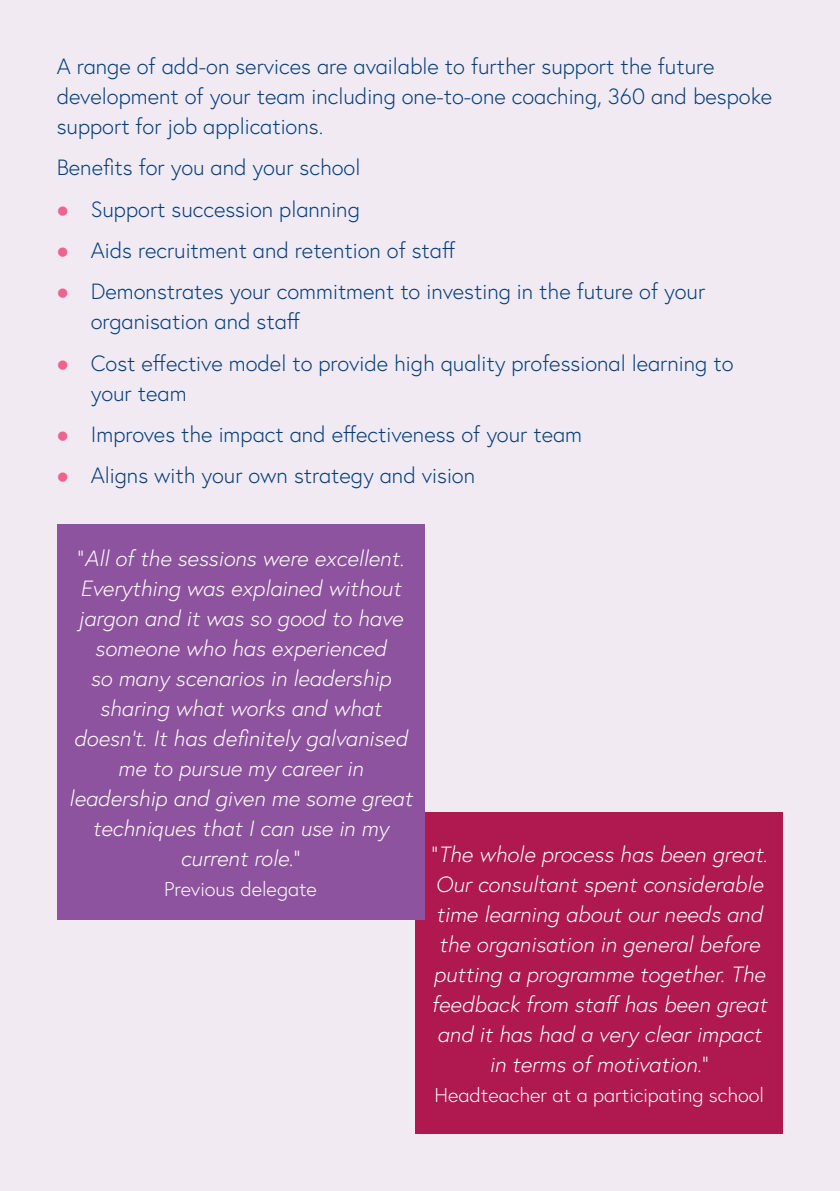
<style>
.page{position:relative;width:840px;height:1191px;background:#fff}
.page>*{position:absolute;margin:0;border:0;box-sizing:border-box;transform-origin:0 0}
.body_text{font:italic 300 22px/30px "Europa";color:#fff;text-align:center}
.bullet{font:300 22px/30px "Europa";color:#013d7d}
.body_text-2{font:300 22px/30px "Europa";color:#013d7d}
.body_text-3{font:300 20px "Europa";color:#fff}
.s1{color:#f06390}
.s2{font-style:normal}
</style>
<div class="page">
<div style="left:0;top:0;width:839px;height:1191px;background:#f1eaf3"></div>
<div style="left:415px;top:812px;width:367px;height:322px;background:#b01850"></div>
<div style="left:57px;top:524px;width:367px;height:396px;background:#8e539e"></div>
<p class="body_text-2" style="left:57px;top:51px;width:716px">A range of add-on services are available to further support the future development of your team including one-to-one coaching, 360 and bespoke support for job applications.</p>
<p class="body_text-2" style="left:57px;top:152px;width:305px">Benefits for you and your school</p>
<p class="bullet" style="left:57px;top:194px;width:304px"><span class="s1">●</span> Support succession planning</p>
<p class="bullet" style="left:57px;top:235px;width:400px"><span class="s1">●</span> Aids recruitment and retention of staff</p>
<p class="bullet" style="left:91px;top:276px;width:615px;text-indent:-34px"><span class="s1">●</span> Demonstrates your commitment to investing in the future of your organisation and staff</p>
<p class="bullet" style="left:91px;top:348px;width:644px;text-indent:-34px"><span class="s1">●</span> Cost effective model to provide high quality professional learning to your team</p>
<p class="bullet" style="left:57px;top:419px;width:526px"><span class="s1">●</span> Improves the impact and effectiveness of your team</p>
<p class="bullet" style="left:57px;top:460px;width:419px"><span class="s1">●</span> Aligns with your own strategy and vision</p>
<p class="body_text" style="left:69px;top:543px;width:344px"><span class="s2">“</span>All of the sessions were excellent.<br>Everything was explained without jargon and it was so good to have someone who has experienced<br>so many scenarios in leadership sharing what works and what doesn’t. It has definitely galvanised me to pursue my career in leadership and given me some great techniques that I can use in my current role.<span class="s2">”</span></p>
<p class="body_text-3" style="left:164px;top:876px;width:154px">Previous delegate</p>
<p class="body_text" style="left:431px;top:839px;width:338px"><span class="s2">“</span>The whole process has been great.<br>Our consultant spent considerable time learning about our needs and the organisation in general before putting a programme together. The feedback from staff has been great and it has had a very clear impact in terms of motivation.<span class="s2">”</span></p>
<p class="body_text-3" style="left:434px;top:1082px;width:331px">Headteacher at a participating school</p>
</div>
